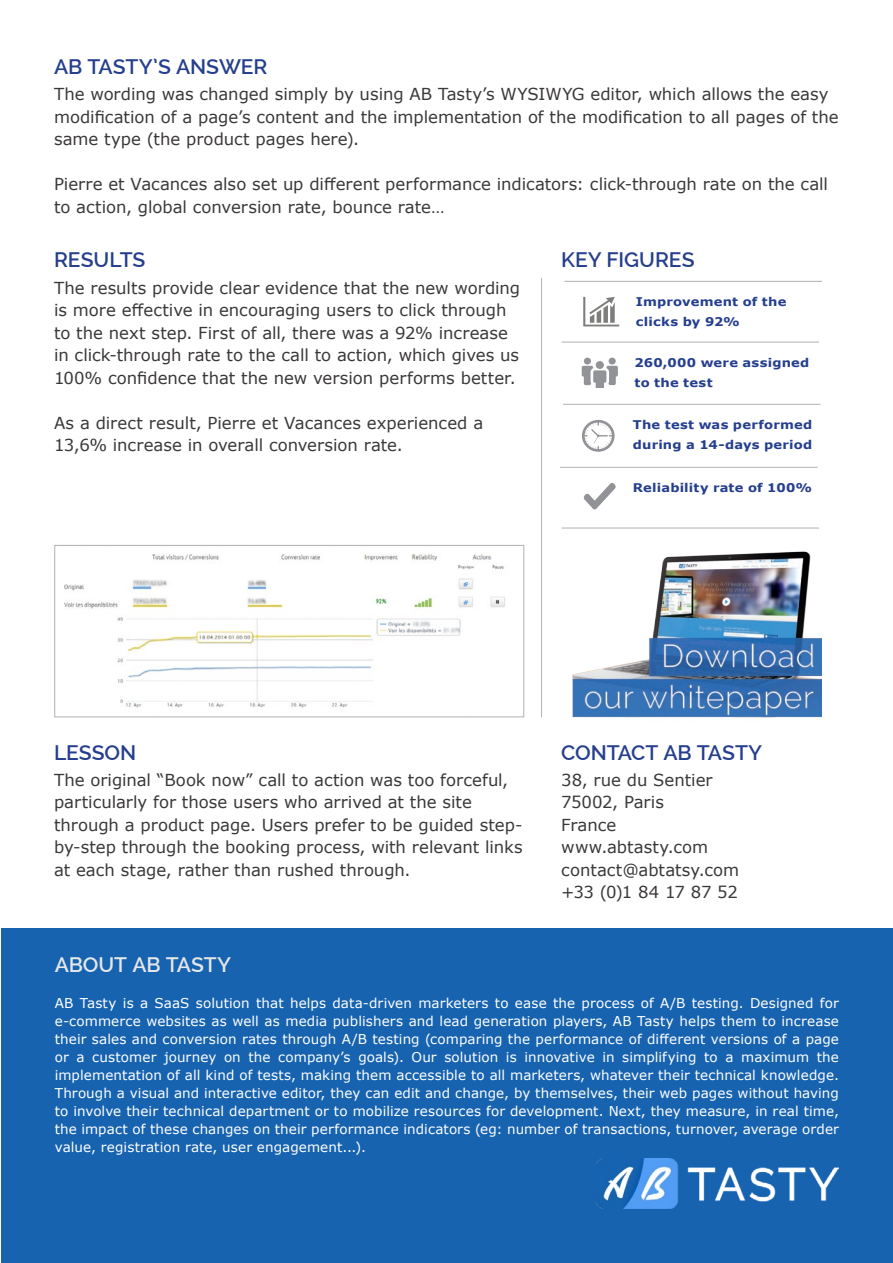
<style>
.page{position:relative;width:893px;height:1263px;background:#fff}
.page>*{position:absolute;margin:0;border:0;box-sizing:border-box;transform-origin:0 0}
.Title_1{font:600 21px "Raleway";letter-spacing:-.005em;color:#253f8e}
.Title_1_-_White{font:600 21px "Raleway";letter-spacing:-.005em;color:#e6e7e9}
.Body{font:16.5px/22.5px "Verdana";color:#3b3839}
.t1{font:13.5px/18px "Verdana";letter-spacing:.01em;color:#fff;text-align:justify}
.Body-2{font:700 12px/20.2px "Verdana";letter-spacing:.015em;color:#253f8e;scale:1.09 1}
</style>
<div class="page">
<div style="left:2px;top:928px;width:891px;height:335px;background:#1763b0"></div>
<img style="left:597px;top:1159px;width:242px;height:50px">
<hr style="left:541px;top:278px;width:1px;height:439px;background:#b0b1b5">
<img style="left:64px;top:554px;width:441px;height:154px">
<div style="left:54px;top:545px;width:470px;height:172px;border:1px solid #b0b1b5"></div>
<hr style="left:564px;top:281px;width:258px;height:1px;background:#b0b1b5">
<hr style="left:562px;top:342px;width:257px;height:1px;background:#b0b1b5">
<hr style="left:563px;top:404px;width:258px;height:1px;background:#b0b1b5">
<hr style="left:560px;top:467px;width:258px;height:1px;background:#b0b1b5">
<svg style="left:584px;top:483px;width:32px;height:27px"></svg>
<svg style="left:583px;top:297px;width:36px;height:29px"></svg>
<div style="left:584px;top:358px;width:7px;height:6px;background:#919396;border-radius:50%"></div>
<div style="left:609px;top:358px;width:7px;height:6px;background:#919396;border-radius:50%"></div>
<svg style="left:582px;top:366px;width:36px;height:21px"></svg>
<div style="left:596px;top:361px;width:8px;height:8px;background:#919396;border-radius:50%"></div>
<svg style="left:582px;top:420px;width:32px;height:32px"></svg>
<hr style="left:562px;top:528px;width:257px;height:1px;background:#b0b1b5">
<img style="left:572px;top:551px;width:250px;height:167px">
<p class="Title_1" style="left:54px;top:54px;width:215px">AB TASTY’S ANSWER</p>
<p class="Body" style="left:54px;top:83px;width:786px">The wording was changed simply by using AB Tasty’s WYSIWYG editor, which allows the easy modification of a page’s content and the implementation of the modification to all pages of the same type (the product pages here).</p>
<p class="Body" style="left:54px;top:173px;width:776px">Pierre et Vacances also set up different performance indicators: click-through rate on the call to action, global conversion rate, bounce rate…</p>
<p class="Title_1" style="left:561px;top:248px;width:135px">KEY FIGURES</p>
<p class="Body-2" style="left:636px;top:291px;width:140px">Improvement of the clicks by 92%</p>
<p class="Body-2" style="left:634px;top:352px;width:162px">260,000 were assigned to the test</p>
<p class="Body-2" style="left:633px;top:414px;width:166px">The test was performed during a 14-days period</p>
<p class="Body-2" style="left:633px;top:477px;width:166px">Reliability rate of 100%</p>
<p class="Title_1" style="left:54px;top:248px;width:93px">RESULTS</p>
<p class="Body" style="left:54px;top:276px;width:468px">The results provide clear evidence that the new wording is more effective in encouraging users to click through to the next step. First of all, there was a 92% increase in click-through rate to the call to action, which gives us 100% confidence that the new version performs better.</p>
<p class="Body" style="left:54px;top:411px;width:431px">As a direct result, Pierre et Vacances experienced a<br>13,6% increase in overall conversion rate.</p>
<p class="Title_1" style="left:54px;top:740px;width:84px">LESSON</p>
<p class="Title_1" style="left:561px;top:740px;width:202px">CONTACT AB TASTY</p>
<p class="Body" style="left:54px;top:768px;width:470px">The original “Book now” call to action was too forceful, particularly for those users who arrived at the site through a product page. Users prefer to be guided step&shy;by-step through the booking process, with relevant links at each stage, rather than rushed through.</p>
<p class="Title_1_-_White" style="left:55px;top:953px;width:178px">ABOUT AB TASTY</p>
<p class="Body" style="left:561px;top:768px;width:153px">38, rue du Sentier</p>
<p class="Body" style="left:561px;top:791px;width:104px">75002, Paris</p>
<p class="Body" style="left:561px;top:813px;width:57px">France</p>
<p class="Body" style="left:561px;top:836px;width:148px">www.abtasty.com</p>
<p class="Body" style="left:561px;top:858px;width:179px">contact@abtatsy.com</p>
<p class="Body" style="left:561px;top:881px;width:178px">+33 (0)1 84 17 87 52</p>
<p class="t1" style="left:55px;top:994px;width:786px">AB Tasty is a SaaS solution that helps data-driven marketers to ease the process of A/B testing. Designed for e-commerce websites as well as media publishers and lead generation players, AB Tasty helps them to increase their sales and conversion rates through A/B testing (comparing the performance of different versions of a page or a customer journey on the company’s goals). Our solution is innovative in simplifying to a maximum the implementation of all kind of tests, making them accessible to all marketers, whatever their technical knowledge.<br>Through a visual and interactive editor, they can edit and change, by themselves, their web pages without having to involve their technical department or to mobilize resources for development. Next, they measure, in real time, the impact of these changes on their performance indicators (eg: number of transactions, turnover, average order value, registration rate, user engagement...).</p>
</div>
